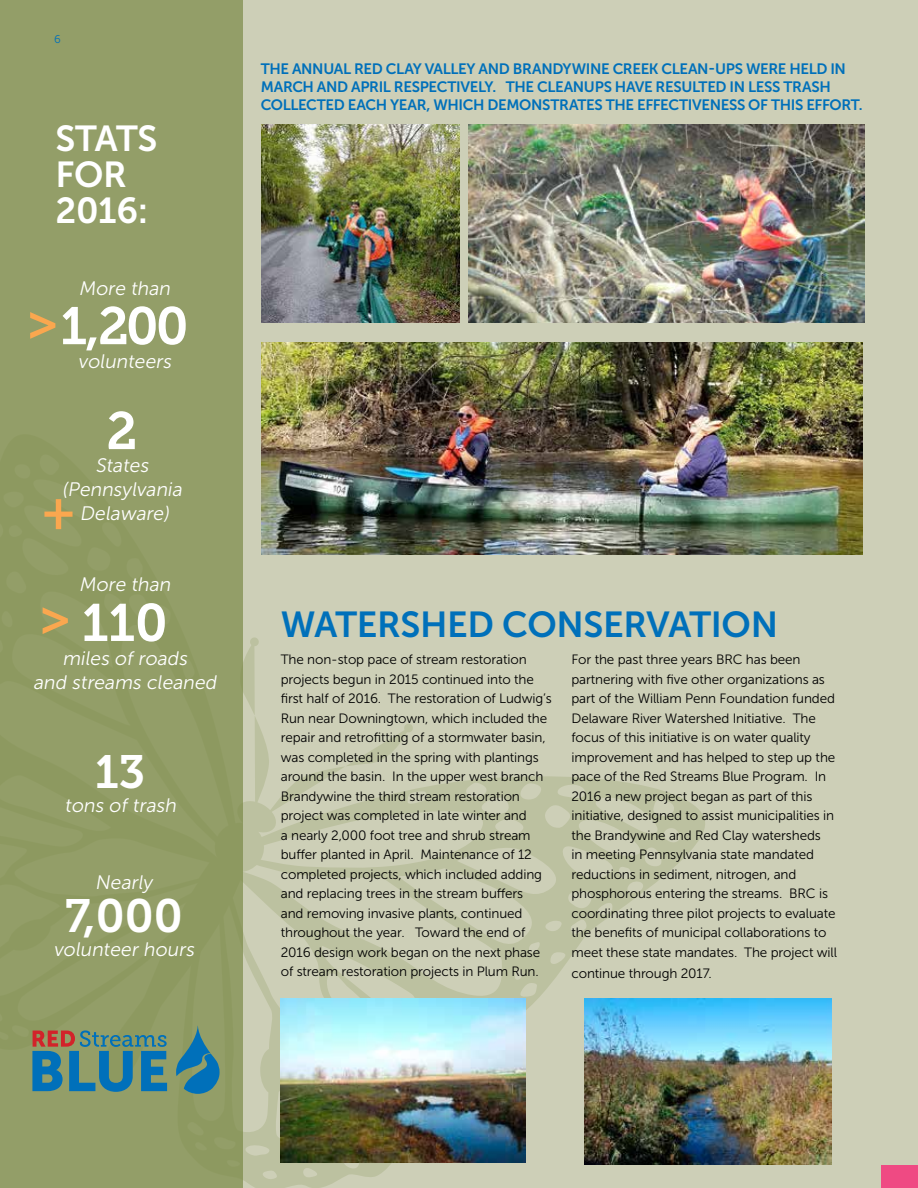
<style>
.page{position:relative;width:918px;height:1188px;background:#cdcfb7}
.page>*{position:absolute;margin:0;border:0;box-sizing:border-box;transform-origin:0 0}
.t1{font:52.5px "Museo Slab 700";letter-spacing:-.025em;color:#fff}
.t2{font:52.5px "Museo Slab 700";color:#faa74f}
.t3{font:46.5px "Museo Slab 700";color:#fff}
.t4{font:36px "Museo Sans 700";letter-spacing:-.01em;color:#0070ba}
.t5{font:36px/36px "Museo Sans 700";color:#fff}
.t6{font:italic 19.5px/24px "Museo Sans 300";color:#fff;text-align:center}
.t7{font:15px "Museo Sans 700";letter-spacing:-.025em;color:#0070ba}
.t8{font:13.5px/19.5px "Museo Sans 300";letter-spacing:-.01em;color:#000}
.t9{font:11.25px "Museo Sans 300";color:#0070ba}
</style>
<div class="page">
<div style="left:0;top:0;width:243px;height:1188px;background:#939e68"></div>
<svg style="left:414px;top:776px;width:293px;height:252px"></svg>
<svg style="left:243px;top:874px;width:222px;height:314px"></svg>
<svg style="left:32px;top:637px;width:382px;height:457px"></svg>
<div style="left:882px;top:1165px;width:36px;height:23px;background:#ef4a83"></div>
<img style="left:468px;top:124px;width:397px;height:199px">
<img style="left:261px;top:343px;width:601px;height:212px">
<img style="left:261px;top:124px;width:199px;height:199px">
<img style="left:281px;top:999px;width:244px;height:164px">
<img style="left:585px;top:999px;width:246px;height:165px">
<p class="t9" style="left:54px;top:33px;width:8px">6</p>
<h3 class="t5" style="left:56px;top:121px;width:22px">STAT</h3>
<h3 class="t5" style="left:137px;top:121px;width:21px">S</h3>
<h3 class="t5" style="left:56px;top:157px;width:94px">FOR<br>2016:</h3>
<h3 class="t6" style="left:79px;top:276px;width:96px">More than</h3>
<h1 class="t1" style="left:60px;top:296px;width:130px">1,200</h1>
<h3 class="t6" style="left:78px;top:350px;width:98px">volunteers</h3>
<h1 class="t2" style="left:26px;top:293px;width:34px">&gt;</h1>
<h1 class="t1" style="left:106px;top:401px;width:33px">2</h1>
<h3 class="t6" style="left:62px;top:453px;width:125px">States (Pennsylvania</h3>
<h1 class="t2" style="left:42px;top:481px;width:34px">+</h1>
<h3 class="t6" style="left:80px;top:501px;width:94px">Delaware)</h3>
<h3 class="t6" style="left:79px;top:573px;width:96px">More than</h3>
<h1 class="t1" style="left:82px;top:593px;width:87px">110</h1>
<h3 class="t6" style="left:33px;top:646px;width:188px">miles of roads<br>and streams cleaned</h3>
<h1 class="t2" style="left:38px;top:588px;width:34px">&gt;</h1>
<h2 class="t3" style="left:95px;top:746px;width:52px">13</h2>
<h3 class="t6" style="left:65px;top:794px;width:116px">tons of trash</h3>
<h3 class="t6" style="left:95px;top:870px;width:59px">Nearly</h3>
<h2 class="t3" style="left:65px;top:890px;width:120px">7,000</h2>
<h3 class="t6" style="left:54px;top:938px;width:145px">volunteer hours</h3>
<p class="t7" style="left:261px;top:60px;width:43px">THE ANNUAL</p>
<p class="t7" style="left:354px;top:60px;width:89px">RED CLAY VALLE</p>
<p class="t7" style="left:467px;top:60px;width:57px">Y AN D BRAN</p>
<p class="t7" style="left:552px;top:60px;width:71px">DYWINE CREE</p>
<p class="t7" style="left:649px;top:60px;width:33px">K CLEAN</p>
<p class="t7" style="left:708px;top:60px;width:49px">-UPS WERE</p>
<p class="t7" style="left:789px;top:60px;width:55px">HELD IN</p>
<p class="t7" style="left:261px;top:78px;width:12px">MAR</p>
<p class="t7" style="left:292px;top:78px;width:266px">CH AN D APRIL RESPECTIVELY. THE CLEANUP</p>
<p class="t7" style="left:604px;top:78px;width:22px">S HAVE</p>
<p class="t7" style="left:656px;top:78px;width:35px">RESULTE</p>
<p class="t7" style="left:716px;top:78px;width:114px">D IN LESS TRASH</p>
<p class="t7" style="left:261px;top:96px;width:20px">COLLE</p>
<p class="t7" style="left:306px;top:96px;width:103px">CTE D EACH YEAR</p>
<p class="t7" style="left:427px;top:96px;width:134px">, WH ICH DEMONSTRATE</p>
<p class="t7" style="left:595px;top:96px;width:22px">S THE</p>
<p class="t7" style="left:637px;top:96px;width:9px">EFFE</p>
<p class="t7" style="left:668px;top:96px;width:34px">CTIVENE</p>
<p class="t7" style="left:729px;top:96px;width:87px">SS OF THIS EFFORT</p>
<p class="t7" style="left:859px;top:96px;width:5px">.</p>
<h3 class="t4" style="left:281px;top:605px;width:499px">WATERSHED CONSERVATION</h3>
<p class="t8" style="left:281px;top:650px;width:273px">The non-stop pace of stream restoration projects begun in 2015 continued into the first half of 2016. The restoration of Ludwig’s Run near Downingtown, which included the repair and retrofitting of a stormwater basin, was completed in the spring with plantings around the basin. In the upper west branch Brandywine the third stream restoration project was completed in late winter and<br>a nearly 2,000 foot tree and shrub stream buffer planted in April. Maintenance of 12 completed projects, which included adding and replacing trees in the stream buffers<br>and removing invasive plants, continued throughout the year. Toward the end of 2016 design work began on the next phase of stream restoration projects in Plum Run.</p>
<p class="t8" style="left:571px;top:650px;width:267px">For the past three years BRC has been partnering with five other organizations as part of the William Penn Foundation funded Delaware River Watershed Initiative. The focus of this initiative is on water quality improvement and has helped to step up the pace of the Red Streams Blue Program. In 2016 a new project began as part of this initiative, designed to assist municipalities in the Brandywine and Red Clay watersheds<br>in meeting Pennsylvania state mandated reductions in sediment, nitrogen, and phosphorous entering the streams. BRC is coordinating three pilot projects to evaluate the benefits of municipal collaborations to meet these state mandates. The project will</p>
<p class="t8" style="left:571px;top:963px;width:142px">continue through 2017.</p>
</div>
